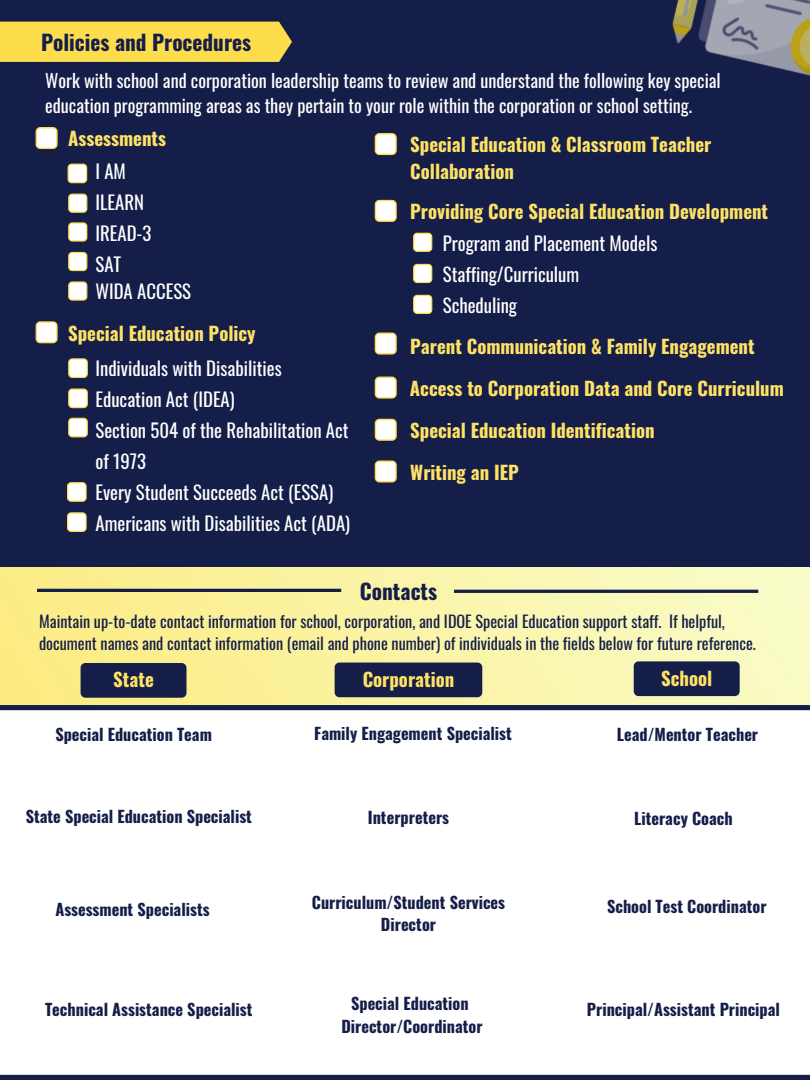
<style>
.page{position:relative;width:810px;height:1080px;background:#fff}
.page>*{position:absolute;margin:0;border:0;box-sizing:border-box;transform-origin:0 0}
.t1{font:700 21.31px "Oswald";color:#151e49}
.t2{font:700 18.75px/26.2px "Oswald";color:#fee266}
.t3{font:18.75px/30.9px "Oswald";color:#fff}
.t4{font:18.19px/25.3px "Oswald";color:#fff}
.t5{font:700 16.25px/22.5px "Oswald";color:#151e49;text-align:center}
.t6{font:16.19px/22.5px "Oswald";color:#151e49}
</style>
<div class="page">
<div style="left:0;top:0;width:810px;height:578px;background:#151e49"></div>
<img style="left:672px;top:0;width:138px;height:76px">
<div style="left:0;top:22px;width:292px;height:40px;background:#fedd4c"></div>
<img style="left:0;top:568px;width:810px;height:137px">
<div style="left:81px;top:663px;width:105px;height:35px;background:#151e49;border-radius:5px"></div>
<hr style="left:454px;top:590px;width:304px;height:3px;background:#151e49">
<svg style="left:68px;top:164px;width:19px;height:19px"></svg>
<svg style="left:68px;top:194px;width:19px;height:19px"></svg>
<svg style="left:375px;top:460px;width:22px;height:23px"></svg>
<svg style="left:375px;top:419px;width:22px;height:22px"></svg>
<svg style="left:375px;top:133px;width:22px;height:22px"></svg>
<svg style="left:375px;top:200px;width:22px;height:22px"></svg>
<svg style="left:375px;top:333px;width:22px;height:22px"></svg>
<hr style="left:37px;top:589px;width:304px;height:3px;background:#151e49">
<div style="left:335px;top:663px;width:147px;height:34px;background:#151e49;border-radius:5px"></div>
<div style="left:634px;top:661px;width:106px;height:35px;background:#151e49;border-radius:5px"></div>
<div style="left:0;top:705px;width:810px;height:5px;background:#151e49"></div>
<div style="left:0;top:1075px;width:810px;height:5px;background:#151e49"></div>
<svg style="left:36px;top:127px;width:22px;height:22px"></svg>
<svg style="left:413px;top:233px;width:19px;height:19px"></svg>
<svg style="left:413px;top:264px;width:19px;height:19px"></svg>
<svg style="left:413px;top:295px;width:19px;height:19px"></svg>
<svg style="left:375px;top:377px;width:22px;height:22px"></svg>
<svg style="left:68px;top:222px;width:19px;height:20px"></svg>
<svg style="left:68px;top:252px;width:19px;height:19px"></svg>
<svg style="left:68px;top:281px;width:19px;height:20px"></svg>
<svg style="left:36px;top:321px;width:22px;height:22px"></svg>
<svg style="left:68px;top:358px;width:20px;height:20px"></svg>
<svg style="left:68px;top:388px;width:20px;height:20px"></svg>
<svg style="left:68px;top:418px;width:20px;height:19px"></svg>
<svg style="left:67px;top:482px;width:20px;height:20px"></svg>
<svg style="left:67px;top:512px;width:20px;height:20px"></svg>
<h1 class="t1" style="left:41px;top:26px;width:212px">Policies and Procedures</h1>
<p class="t4" style="left:45px;top:67px;width:677px">Work with school and corporation leadership teams to review and understand the following key special education programming areas as they pertain to your role within the corporation or school setting.</p>
<p class="t2" style="left:68px;top:125px;width:99px">Assessments</p>
<p class="t3" style="left:95px;top:155px;width:58px">I AM<br>ILEARN<br>IREAD-3<br>SAT</p>
<p class="t3" style="left:95px;top:275px;width:97px">WIDA ACCESS</p>
<p class="t2" style="left:68px;top:319px;width:189px">Special Education Policy</p>
<p class="t3" style="left:95px;top:352px;width:256px">Individuals with Disabilities<br>Education Act (IDEA)<br>Section 504 of the Rehabilitation Act of 1973<br>Every Student Succeeds Act (ESSA)<br>Americans with Disabilities Act (ADA)</p>
<p class="t2" style="left:410px;top:131px;width:303px">Special Education &amp; Classroom Teacher<br>Collaboration</p>
<p class="t2" style="left:410px;top:198px;width:360px">Providing Core Special Education Development</p>
<p class="t3" style="left:443px;top:227px;width:216px">Program and Placement Models<br>Staffing/Curriculum<br>Scheduling</p>
<p class="t2" style="left:410px;top:332px;width:346px">Parent Communication &amp; Family Engagement</p>
<p class="t2" style="left:410px;top:374px;width:375px">Access to Corporation Data and Core Curriculum</p>
<p class="t2" style="left:410px;top:416px;width:246px">Special Education Identification</p>
<p class="t2" style="left:410px;top:459px;width:110px">Writing an IEP</p>
<h1 class="t1" style="left:360px;top:574px;width:79px">Contacts</h1>
<p class="t6" style="left:39px;top:609px;width:718px">Maintain up-to-date contact information for school, corporation, and IDOE Special Education support staff. If helpful, document names and contact information (email and phone number) of individuals in the fields below for future reference.</p>
<p class="t2" style="left:113px;top:666px;width:42px">State</p>
<p class="t2" style="left:363px;top:665px;width:93px">Corporation</p>
<p class="t2" style="left:661px;top:665px;width:53px">School</p>
<p class="t5" style="left:55px;top:723px;width:158px">Special Education Team</p>
<p class="t5" style="left:314px;top:722px;width:199px">Family Engagement Specialist</p>
<p class="t5" style="left:617px;top:723px;width:143px">Lead/Mentor Teacher</p>
<p class="t5" style="left:26px;top:805px;width:228px">State Special Education Specialist</p>
<p class="t5" style="left:368px;top:806px;width:83px">Interpreters</p>
<p class="t5" style="left:634px;top:806px;width:100px">Literacy Coach</p>
<p class="t5" style="left:55px;top:898px;width:156px">Assessment Specialists</p>
<p class="t5" style="left:45px;top:997px;width:209px">Technical Assistance Specialist</p>
<p class="t5" style="left:312px;top:890px;width:195px">Curriculum/Student Services<br>Director</p>
<p class="t5" style="left:341px;top:992px;width:143px">Special Education<br>Director/Coordinator</p>
<p class="t5" style="left:607px;top:894px;width:161px">School Test Coordinator</p>
<p class="t5" style="left:587px;top:997px;width:195px">Principal/Assistant Principal</p>
</div>
